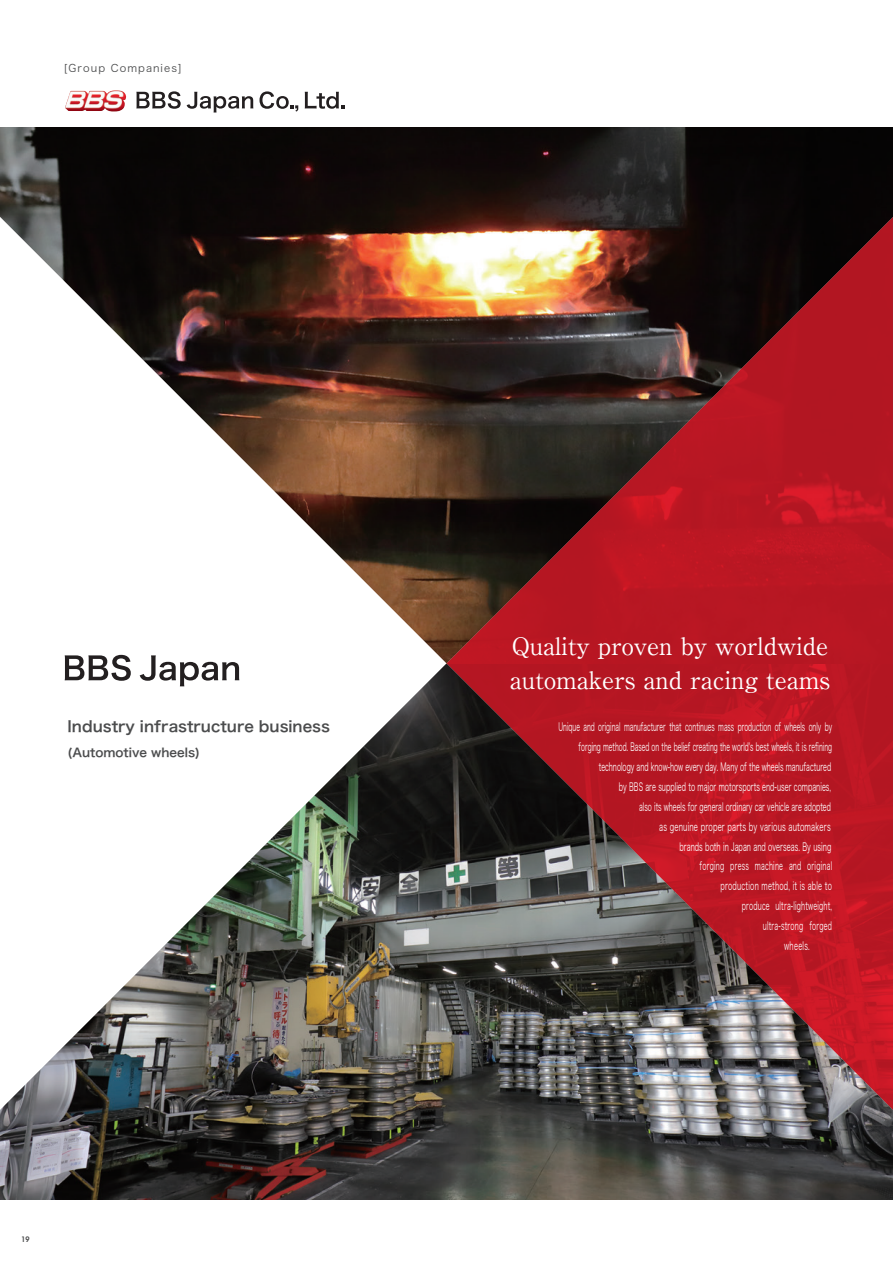
<style>
.page{position:relative;width:893px;height:1263px;background:#fff}
.page>*{position:absolute;margin:0;border:0;box-sizing:border-box;transform-origin:0 0}
.t1{font:700 24px/34.8px "A1 Mincho Std";color:#fff}
.t2{font:15px "Hira Kaku Pro N W6";color:#4b4c4d}
.t3{font:12px "Hira Kaku Pro N W6";color:#4b4c4d}
.t4{font:11.25px/19.8px "Hira Kaku Pro N W3";color:#fff;text-align:right;scale:.55 1}
.t5{font:11.25px/19.8px "Hira Kaku Pro N W3";letter-spacing:.03em;color:#fff;scale:.58 1}
.t6{font:11.25px "Hira Kaku Pro N W3";letter-spacing:.03em;color:#fff;scale:.6 1}
.t7{font:11.25px "Hira Kaku Pro N W3";color:#fff;scale:.58 1}
.t8{font:10.5px "Hira Kaku Pro N W3";letter-spacing:.1em;color:#4b4c4d}
.t9{font:700 7.5px "Te X Gyre Adventor";color:#4b4c4d}
</style>
<div class="page">
<img style="left:0;top:128px;width:893px;height:1071px">
<svg style="left:446px;top:217px;width:447px;height:893px"></svg>
<img style="left:0;top:217px;width:446px;height:893px">
<img style="left:65px;top:90px;width:61px;height:22px">
<svg style="left:136px;top:91px;width:45px;height:18px"></svg>
<svg style="left:187px;top:92px;width:66px;height:20px"></svg>
<svg style="left:259px;top:91px;width:39px;height:21px"></svg>
<svg style="left:305px;top:92px;width:39px;height:17px"></svg>
<svg style="left:65px;top:655px;width:66px;height:26px"></svg>
<svg style="left:140px;top:655px;width:99px;height:31px"></svg>
<p class="t8" style="left:64px;top:59px;width:43px">[Group</p>
<p class="t8" style="left:111px;top:59px;width:72px">Companies[</p>
<h2 class="t2" style="left:68px;top:712px;width:264px">Industry infrastructure business</h2>
<p class="t3" style="left:68px;top:742px;width:134px">(Automotive wheels(</p>
<p class="t9" style="left:21px;top:1232px;width:10px">19</p>
<h1 class="t1" style="left:510px;top:625px;width:322px">Quality proven by worldwide automakers and racing teams</h1>
<p class="t4" style="left:558px;top:716px;width:499px">Unique and original manufacturer that continues mass production of wheels only by forging method. Based on the belief creating the world s' best wheels isit, refining technology and know-how every day. Many of the wheels manufactured<br>by BBS are supplied to major motorsports end-user companies,<br>also its wheels for general ordinary car vehicle are adopted<br>as genuine proper parts by various automakers<br>brands both in Japan and overseas. By using<br>original</p>
<p class="t5" style="left:700px;top:855px;width:44px">forging</p>
<p class="t6" style="left:720px;top:876px;width:187px">production method isit, able to</p>
<p class="t5" style="left:775px;top:895px;width:99px">ultra-lightweight,</p>
<p class="t5" style="left:755px;top:855px;width:50px">machine</p>
<p class="t7" style="left:789px;top:856px;width:23px">and</p>
<p class="t7" style="left:730px;top:856px;width:34px">press</p>
<p class="t5" style="left:742px;top:895px;width:50px">produce</p>
<p class="t7" style="left:809px;top:916px;width:41px">forged</p>
<p class="t5" style="left:784px;top:915px;width:46px;text-indent:-21px">ultra-strong wheels.</p>
</div>
